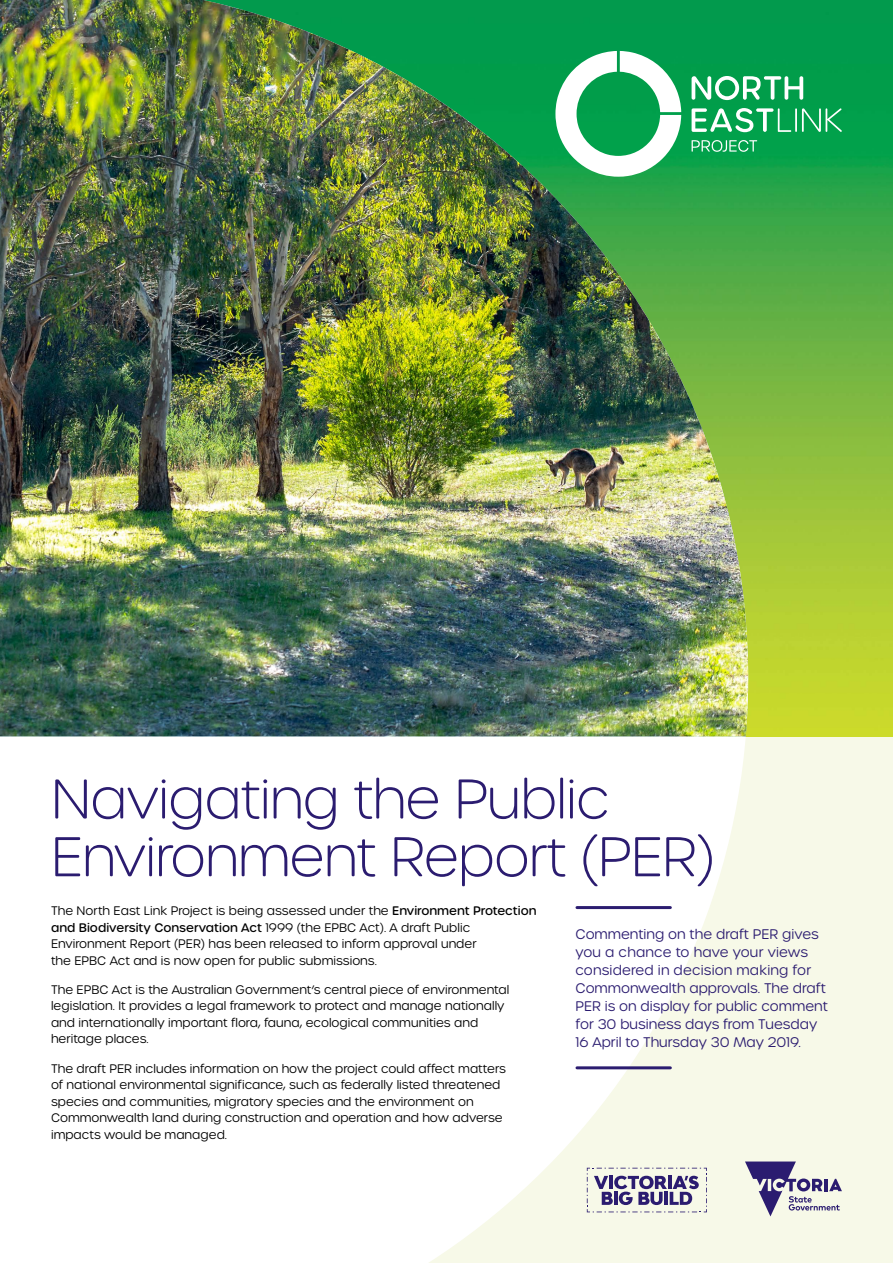
<style>
.page{position:relative;width:893px;height:1263px;background:#fff}
.page>*{position:absolute;margin:0;border:0;box-sizing:border-box;transform-origin:0 0}
.t1{font:200 54px/57.8px "Urbane Rounded";letter-spacing:-.015em;color:#2b1c70}
.t2{font:300 13.5px/18px "Urbane Rounded";color:#2b1c70}
.t3{font:300 12px/16.5px "Urbane Rounded";color:#000}
.s1{font-weight:500}
</style>
<div class="page">
<div style="left:0;top:477px;width:893px;height:786px;background:#f7f9e8"></div>
<svg style="left:0;top:736px;width:748px;height:527px;background:#fdfefb"></svg>
<img style="left:748px;top:0;width:145px;height:736px">
<hr style="left:795px;top:108px;width:2px;height:24px;background:#fff">
<svg style="left:802px;top:108px;width:40px;height:24px"></svg>
<svg style="left:748px;top:76px;width:55px;height:24px"></svg>
<svg style="left:748px;top:108px;width:43px;height:24px"></svg>
<svg style="left:748px;top:140px;width:9px;height:12px"></svg>
<svg style="left:745px;top:1161px;width:97px;height:55px"></svg>
<svg style="left:587px;top:1168px;width:120px;height:44px"></svg>
<svg style="left:577px;top:906px;width:93px;height:3px"></svg>
<svg style="left:577px;top:1066px;width:93px;height:3px"></svg>
<img style="left:0;top:0;width:748px;height:736px">
<h1 class="t1" style="left:51px;top:770px;width:665px">Navigating the Public<br>Environment Report (PER)</h1>
<p class="t3" style="left:51px;top:903px;width:487px">The North East Link Project is being assessed under the <span class="s1">Environment Protection and Biodiversity Conservation Act</span> 1999 (the EPBC Act). A draft Public Environment Report (PER) has been released to inform approval under<br>the EPBC Act and is now open for public submissions.</p>
<p class="t3" style="left:51px;top:981px;width:460px">The EPBC Act is the Australian Government’s central piece of environmental legislation. It provides a legal framework to protect and manage nationally and internationally important flora, fauna, ecological communities and heritage places.</p>
<p class="t3" style="left:51px;top:1060px;width:456px">The draft PER includes information on how the project could affect matters of national environmental significance, such as federally listed threatened species and communities, migratory species and the environment on Commonwealth land during construction and operation and how adverse impacts would be managed.</p>
<p class="t2" style="left:575px;top:925px;width:254px">Commenting on the draft PER gives you a chance to have your views considered in decision making for Commonwealth approvals. The draft PER is on display for public comment for 30 business days from Tuesday 16 April to Thursday 30 May 2019.</p>
</div>
